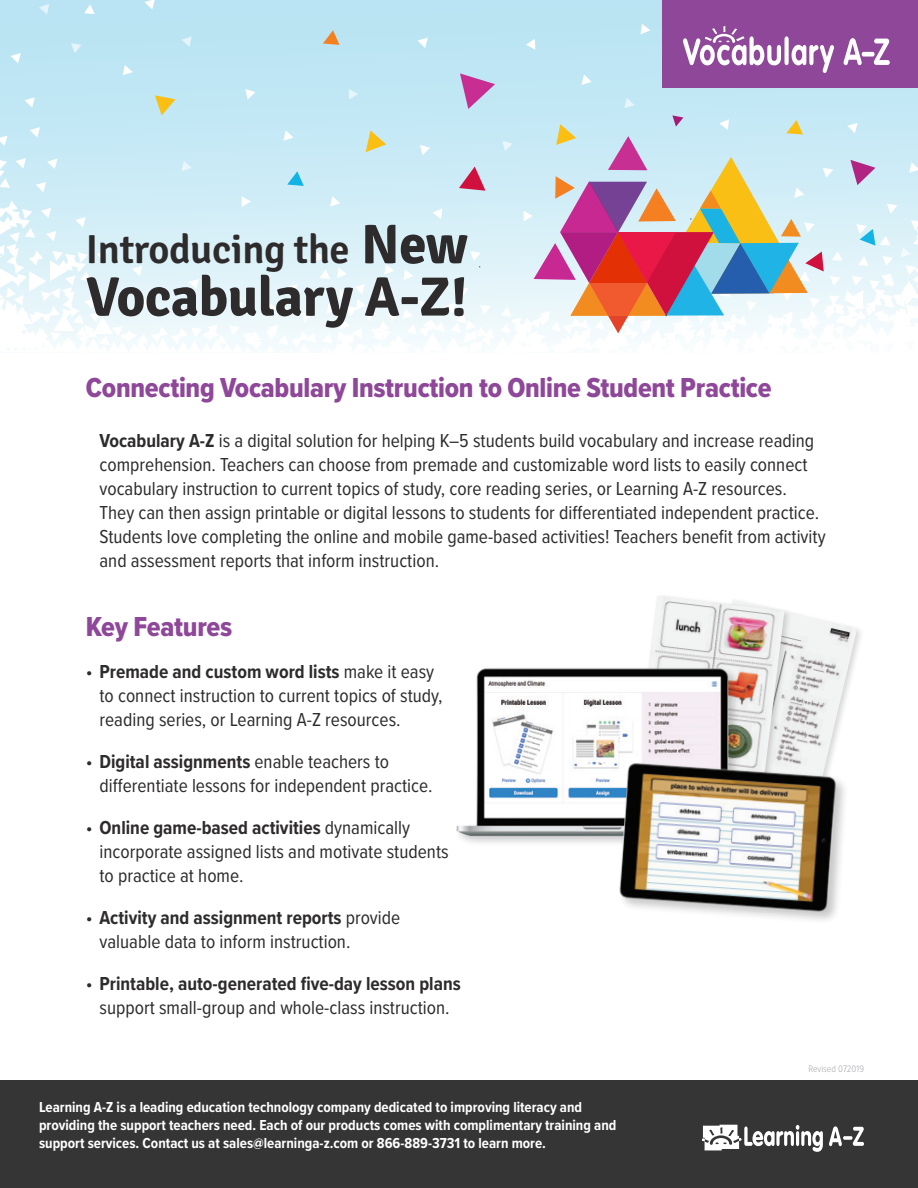
<style>
.page{position:relative;width:918px;height:1188px;background:#fff}
.page>*{position:absolute;margin:0;border:0;box-sizing:border-box;transform-origin:0 0}
.ParaHead_2{font:700 55.5px "Signika";letter-spacing:-.01em;color:#2e2b2c}
.ParaHead_2-2{font:600 40.5px "Signika";letter-spacing:-.01em;color:#2e2b2c}
.ParaHead_2-3{font:28.5px "Proxima Nova Cond Extrabld";letter-spacing:-.01em;color:#8f4799}
.ParaHead_2-4{font:19.5px/24px "Proxima Nova Cond";color:#2e2b2c}
.t1{font:700 15px/18px "Proxima Nova Cond";color:#fff}
.t2{font:300 9.75px "Proxima Nova Cond";color:#a8a9ad}
.s1{font-weight:700;font-size:55.5px}
.s2{font-weight:700}
</style>
<div class="page">
<div style="left:0;top:0;width:918px;height:353px;background:#bae4f3"></div>
<svg style="left:39px;top:4px;width:10px;height:10px"></svg>
<svg style="left:84px;top:4px;width:11px;height:10px"></svg>
<svg style="left:145px;top:0;width:10px;height:9px"></svg>
<div style="left:0;top:1080px;width:918px;height:108px;background:#363536"></div>
<svg style="left:702px;top:1125px;width:121px;height:27px"></svg>
<svg style="left:829px;top:1126px;width:13px;height:20px"></svg>
<svg style="left:843px;top:1136px;width:10px;height:4px"></svg>
<svg style="left:853px;top:1127px;width:11px;height:19px"></svg>
<div style="left:662px;top:0;width:256px;height:88px;background:#8f4799"></div>
<svg style="left:0;top:24px;width:918px;height:329px"></svg>
<svg style="left:651px;top:596px;width:207px;height:151px"></svg>
<img style="left:456px;top:647px;width:304px;height:196px">
<img style="left:600px;top:747px;width:245px;height:173px">
<p class="ParaHead_2-2" style="left:86px;top:226px;width:383px">Introducing the <span class="s1">New</span></p>
<p class="ParaHead_2" style="left:86px;top:263px;width:383px">Vocabulary A-Z!</p>
<p class="ParaHead_2-3" style="left:86px;top:367px;width:687px">Connecting Vocabulary Instruction to Online Student Practice</p>
<p class="ParaHead_2-4" style="left:99px;top:428px;width:728px"><span class="s2">Vocabulary A-Z</span> is a digital solution for helping K–5 students build vocabulary and increase reading comprehension. Teachers can choose from premade and customizable word lists to easily connect vocabulary instruction to current topics of study, core reading series, or Learning A-Z resources.<br>They can then assign printable or digital lessons to students for differentiated independent practice.<br>Students love completing the online and mobile game-based activities! Teachers benefit from activity and assessment reports that inform instruction.</p>
<p class="ParaHead_2-3" style="left:86px;top:606px;width:148px">Key Features</p>
<p class="ParaHead_2-4" style="left:99px;top:659px;width:345px;text-indent:-14px">• <span class="s2">Premade and custom word lists</span> make it easy to connect instruction to current topics of study, reading series, or Learning A-Z resources.</p>
<p class="ParaHead_2-4" style="left:99px;top:749px;width:335px;text-indent:-14px">• <span class="s2">Digital assignments</span> enable teachers to differentiate lessons for independent practice.</p>
<p class="ParaHead_2-4" style="left:99px;top:815px;width:351px;text-indent:-14px">• <span class="s2">Online game-based activities</span> dynamically incorporate assigned lists and motivate students to practice at home.</p>
<p class="ParaHead_2-4" style="left:99px;top:905px;width:302px;text-indent:-14px">• <span class="s2">Activity and assignment reports</span> provide valuable data to inform instruction.</p>
<p class="ParaHead_2-4" style="left:86px;top:971px;width:376px;text-align:center">• <span class="s2">Printable, auto-generated five-day lesson plans </span>support small-group and whole-class instruction.</p>
<p class="t1" style="left:39px;top:1097px;width:579px">Learning A-Z is a leading education technology company dedicated to improving literacy and providing the support teachers need. Each of our products comes with complimentary training and support services. Contact us at sales@learninga-z.com or 866-889-3731 to learn more.</p>
<p class="t2" style="left:809px;top:1061px;width:57px">Revised 072019</p>
</div>
